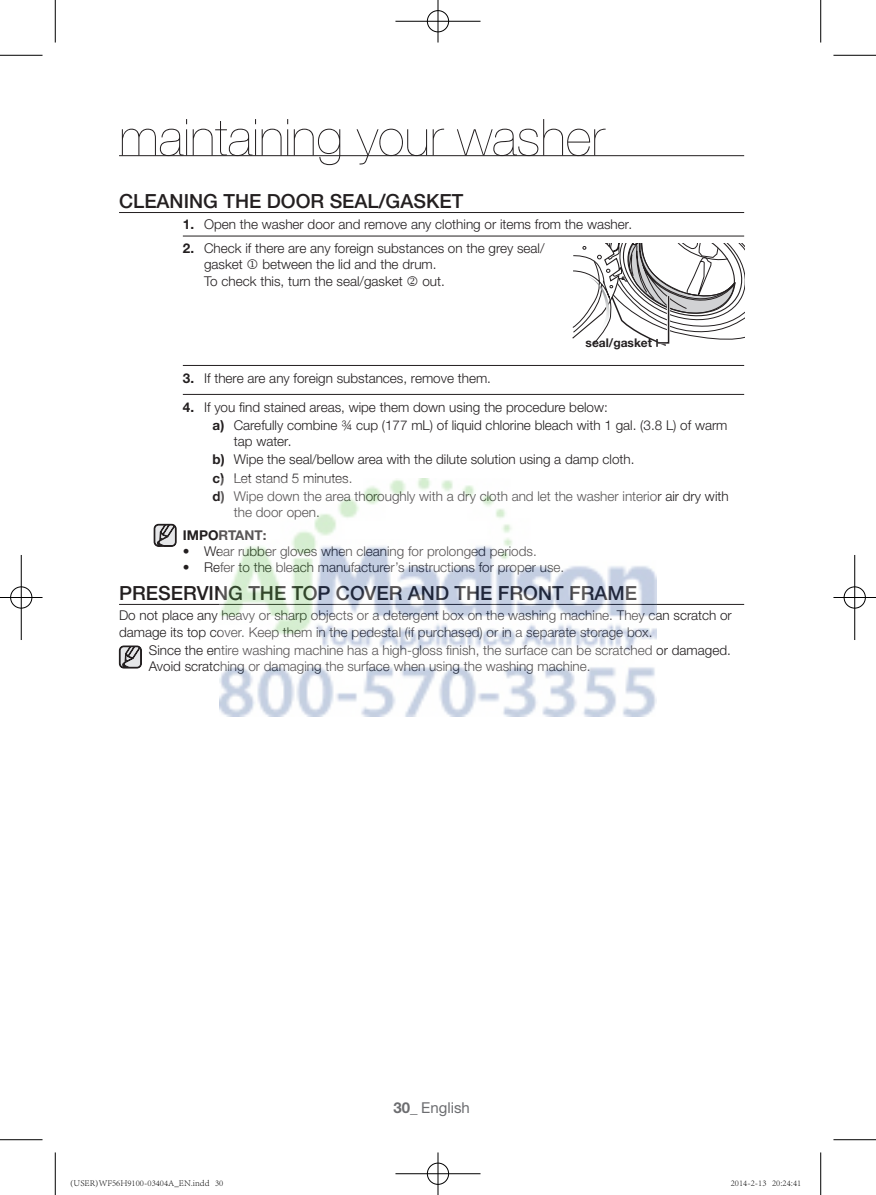
<style>
.page{position:relative;width:876px;height:1195px;background:#fff}
.page>*{position:absolute;margin:0;border:0;box-sizing:border-box;transform-origin:0 0}
.t1{font:200 51px "Helvetica Neue LTW1 G";color:#231f20}
.t2{font:500 19.5px "Helvetica Neue LTW1 G";color:#231f20}
.t3{font:15px "Helvetica Neue LTW1 G";color:#6c6d70}
.t4{font:300 13.5px/16.2px "Helvetica Neue LTW1 G";color:#231f20}
.t5{font:700 13.5px "Helvetica Neue LTW1 G";color:#231f20}
.t6{font:700 12px "Helvetica Neue LTW1 G";color:#231f20}
.t7{font:300 9px "Adobe Song Std";color:#000}
.s1{font-weight:700}
</style>
<div class="page">
<hr style="left:119px;top:212px;width:625px;height:1px;background:#231f20">
<hr style="left:183px;top:236px;width:561px;height:1px;background:#231f20">
<hr style="left:183px;top:365px;width:561px;height:1px;background:#231f20">
<hr style="left:183px;top:394px;width:561px;height:1px;background:#231f20">
<hr style="left:119px;top:604px;width:625px;height:1px;background:#231f20">
<hr style="left:119px;top:155px;width:625px;height:1px;background:#231f20">
<svg style="left:119px;top:645px;width:23px;height:24px"></svg>
<svg style="left:572px;top:244px;width:172px;height:103px"></svg>
<svg style="left:153px;top:524px;width:24px;height:23px"></svg>
<hr style="left:0;top:55px;width:43px;height:1px;background:#000">
<hr style="left:833px;top:55px;width:43px;height:1px;background:#000">
<hr style="left:0;top:1139px;width:43px;height:1px;background:#000">
<hr style="left:833px;top:1139px;width:43px;height:1px;background:#000">
<hr style="left:55px;top:0;width:1px;height:43px;background:#000">
<hr style="left:55px;top:1152px;width:1px;height:43px;background:#000">
<hr style="left:820px;top:0;width:1px;height:43px;background:#000">
<hr style="left:820px;top:1152px;width:1px;height:43px;background:#000">
<div style="left:426px;top:10px;width:24px;height:23px;border:2px solid #fff;border-radius:50%"></div>
<hr style="left:395px;top:20px;width:85px;height:2px;background:#fff">
<hr style="left:437px;top:0;width:2px;height:43px;background:#fff">
<div style="left:427px;top:10px;width:22px;height:22px;border:1px solid #000;border-radius:50%"></div>
<hr style="left:395px;top:21px;width:85px;height:1px;background:#000">
<hr style="left:438px;top:0;width:1px;height:43px;background:#000">
<div style="left:426px;top:1162px;width:24px;height:23px;border:2px solid #fff;border-radius:50%"></div>
<hr style="left:395px;top:1172px;width:85px;height:3px;background:#fff">
<hr style="left:437px;top:1152px;width:2px;height:43px;background:#fff">
<div style="left:427px;top:1163px;width:22px;height:21px;border:1px solid #000;border-radius:50%"></div>
<hr style="left:395px;top:1173px;width:85px;height:1px;background:#000">
<hr style="left:438px;top:1152px;width:1px;height:43px;background:#000">
<div style="left:10px;top:586px;width:23px;height:23px;border:2px solid #fff;border-radius:50%"></div>
<hr style="left:0;top:596px;width:43px;height:2px;background:#fff">
<hr style="left:20px;top:555px;width:2px;height:85px;background:#fff">
<div style="left:10px;top:587px;width:22px;height:21px;border:1px solid #000;border-radius:50%"></div>
<hr style="left:0;top:597px;width:43px;height:1px;background:#000">
<hr style="left:21px;top:555px;width:1px;height:85px;background:#000">
<div style="left:843px;top:586px;width:23px;height:23px;border:2px solid #fff;border-radius:50%"></div>
<hr style="left:833px;top:596px;width:43px;height:2px;background:#fff">
<hr style="left:854px;top:555px;width:2px;height:85px;background:#fff">
<div style="left:844px;top:587px;width:21px;height:21px;border:1px solid #000;border-radius:50%"></div>
<hr style="left:833px;top:597px;width:43px;height:1px;background:#000">
<hr style="left:854px;top:555px;width:1px;height:85px;background:#000">
<img style="left:219px;top:478px;width:438px;height:239px">
<h1 class="t1" style="left:119px;top:108px;width:487px">maintaining your washer</h1>
<h2 class="t2" style="left:119px;top:189px;width:308px">CLEANING THE DOOR SEAL/GASKET</h2>
<p class="t4" style="left:183px;top:216px;width:451px"><span class="s1">1.</span> Open the washer door and remove any clothing or items from the washer.</p>
<p class="t4" style="left:204px;top:240px;width:342px;text-indent:-21px"><span class="s1">2.</span> Check if there are any foreign substances on the grey seal/ gasket</p>
<p class="t4" style="left:204px;top:256px;width:234px;text-indent:58px">between the lid and the drum.<br>To check this, turn the seal/gasket</p>
<p class="t4" style="left:422px;top:273px;width:24px">out.</p>
<p class="t6" style="left:586px;top:335px;width:68px">seal/gasket</p>
<p class="t4" style="left:183px;top:370px;width:310px"><span class="s1">3.</span> If there are any foreign substances, remove them.</p>
<p class="t4" style="left:213px;top:398px;width:516px;line-height:18.3px;text-indent:-30px"><span class="s1">4.</span> If you find stained areas, wipe them down using the procedure below:<br><span class="s1">a)</span> Carefully combine ¾ cup (177 mL) of liquid chlorine bleach with 1 gal. (3.8 L) of warm</p>
<p class="t4" style="left:213px;top:432px;width:518px;line-height:18.3px;text-indent:21px">tap water.<br><span class="s1">b)</span> Wipe the seal/bellow area with the dilute solution using a damp cloth.<br><span class="s1">c)</span> Let stand 5 minutes.<br><span class="s1">d)</span> Wipe down the area thoroughly with a dry cloth and let the washer interior air dry with</p>
<p class="t4" style="left:234px;top:504px;width:88px">the door open.</p>
<p class="t5" style="left:183px;top:527px;width:10px">IMPOR</p>
<p class="t5" style="left:228px;top:527px;width:40px">TANT:</p>
<p class="t4" style="left:183px;top:543px;width:355px"><span class="s1">•</span> Wear rubber gloves when cleaning for prolonged periods.</p>
<p class="t4" style="left:183px;top:559px;width:383px"><span class="s1">•</span> Refer to the bleach manufacturer’s instructions for proper use.</p>
<h2 class="t2" style="left:119px;top:581px;width:519px">PRESERVING THE TOP COVER AND THE FRONT FRAME</h2>
<p class="t4" style="left:119px;top:607px;width:614px">Do not place any heavy or sharp objects or a detergent box on the washing machine. They can scratch or damage its top cover. Keep them in the pedestal (if purchased) or in a separate storage box.</p>
<p class="t4" style="left:149px;top:642px;width:583px">Since the entire washing machine has a high-gloss finish, the surface can be scratched or damaged.<br>Avoid scratching or damaging the surface when using the washing machine.</p>
<p class="t3" style="left:393px;top:1098px;width:78px"><span class="s1">30_</span> English</p>
<p class="t7" style="left:70px;top:1178px;width:155px">(USER)WF56H9100-03404A_EN.indd 30</p>
<p class="t7" style="left:731px;top:1178px;width:72px">2014-2-13 20:24:41</p>
</div>
